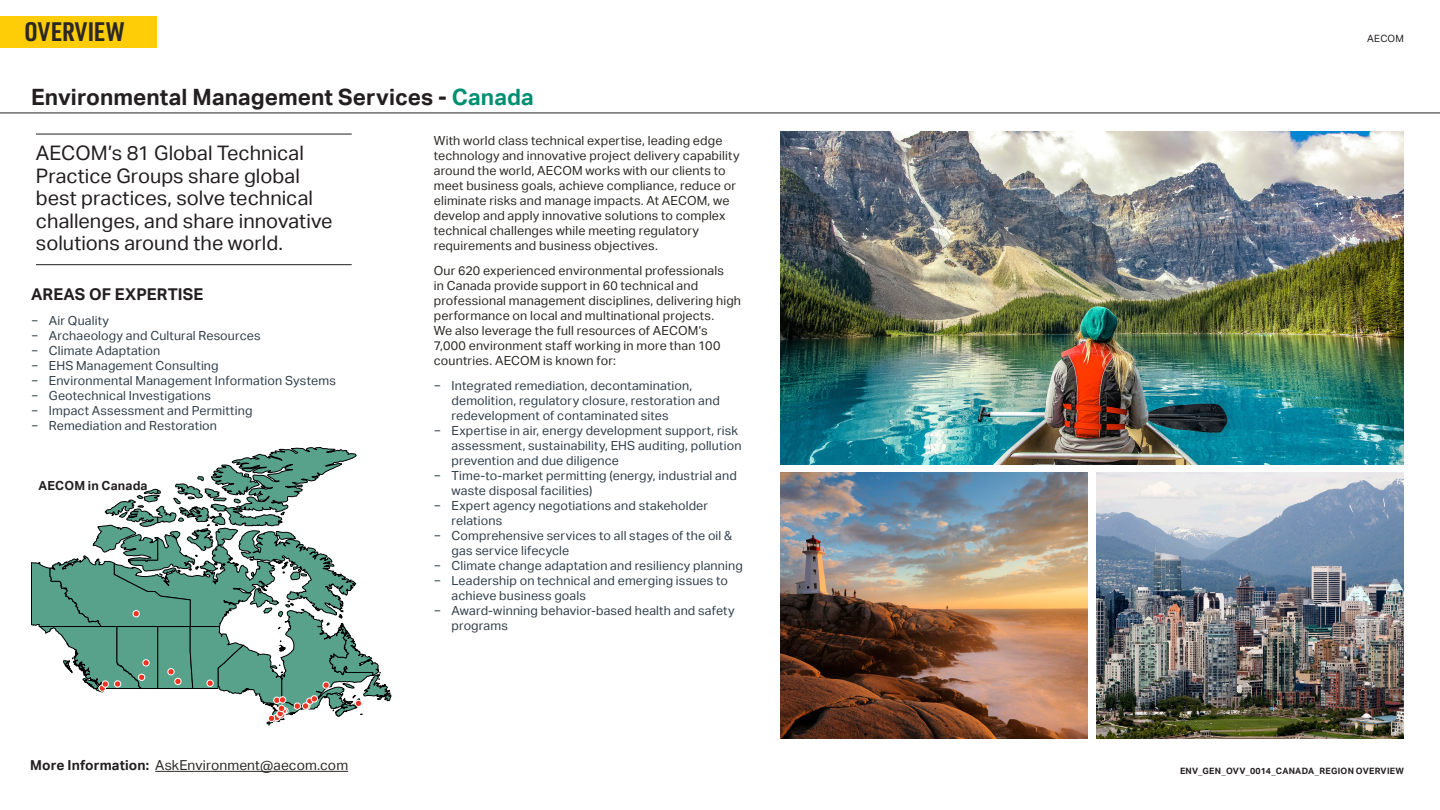
<style>
.page{position:relative;width:1440px;height:810px;background:#fff}
.page>*{position:absolute;margin:0;border:0;box-sizing:border-box;transform-origin:0 0}
.Heading_06_A_Bd_14_1{font:700 26.25px "URWDIN Cond";letter-spacing:.01em;color:#2b2824}
.CV_Heading_Large_A_B{font:700 22.5px "AECOM Sans";letter-spacing:.005em;color:#231f20}
.Intro_Text_02_A_Reg{font:20px/22.5px "AECOM Sans";color:#231f20}
.Heading_08_A_Bd_11_1{font:700 16.25px "AECOM Sans";letter-spacing:.01em;color:#231f20}
.Heading_08_A_Bd_11_1-2{font:13.75px "AECOM Sans";letter-spacing:.005em;color:#2b2824}
.t1{font:12.5px/15px "AECOM Sans";letter-spacing:.015em;color:#303e49}
.MAIN_BODY_TEXT_9_11{font:12.5px/15px "AECOM Sans";letter-spacing:.01em;color:#2b2824}
.Heading_08_A_Bd_12_1{font:700 12.5px "AECOM Sans";letter-spacing:.015em;color:#231f20}
.t2{font:10px "AECOM Sans";letter-spacing:.02em;color:#231f20}
.Page_Number_Right_A{font:700 8.75px "AECOM Sans";letter-spacing:.03em;color:#231f20}
.s1{color:#008f71}
.s2{font-weight:700;color:#231f20}
</style>
<div class="page">
<hr style="left:0;top:113px;width:1440px;height:1px;background:#231f20">
<img style="left:780px;top:132px;width:624px;height:332px">
<hr style="left:155px;top:771px;width:193px;height:1px;background:#2b2824">
<div style="left:0;top:16px;width:157px;height:31px;background:#fecd08"></div>
<hr style="left:36px;top:134px;width:316px;height:1px;background:#231f20">
<hr style="left:36px;top:264px;width:316px;height:1px;background:#231f20">
<svg style="left:154px;top:447px;width:202px;height:42px"></svg>
<svg style="left:31px;top:489px;width:360px;height:236px"></svg>
<img style="left:1097px;top:472px;width:307px;height:267px">
<img style="left:780px;top:472px;width:308px;height:267px">
<p class="Heading_06_A_Bd_14_1" style="left:25px;top:14px;width:101px">OVERVIEW</p>
<p class="CV_Heading_Large_A_B" style="left:31px;top:84px;width:504px">Environmental Management Services - <span class="s1">Canada</span></p>
<p class="Intro_Text_02_A_Reg" style="left:36px;top:142px;width:298px">AECOM’s 81 Global Technical<br>Practice Groups share global best practices, solve technical challenges, and share innovative solutions around the world.</p>
<p class="Heading_08_A_Bd_11_1" style="left:31px;top:285px;width:174px">AREAS OF EXPERTISE</p>
<p class="t1" style="left:31px;top:313px;width:80px">− Air Quality</p>
<p class="t1" style="left:31px;top:328px;width:231px">− Archaeology and Cultural Resources</p>
<p class="t1" style="left:31px;top:343px;width:131px">− Climate Adaptation</p>
<p class="t1" style="left:31px;top:358px;width:189px">− EHS Management Consulting</p>
<p class="t1" style="left:31px;top:373px;width:306px">− Environmental Management Information Systems</p>
<p class="t1" style="left:31px;top:388px;width:181px">− Geotechnical Investigations</p>
<p class="t1" style="left:31px;top:403px;width:223px">− Impact Assessment and Permitting</p>
<p class="t1" style="left:31px;top:418px;width:187px">− Remediation and Restoration</p>
<p class="Heading_08_A_Bd_12_1" style="left:39px;top:478px;width:110px">AECOM in Canada</p>
<p class="Heading_08_A_Bd_11_1-2" style="left:30px;top:757px;width:319px"><span class="s2">More Information:</span> AskEnvironment@aecom.com</p>
<p class="MAIN_BODY_TEXT_9_11" style="left:434px;top:133px;width:307px">With world class technical expertise, leading edge technology and innovative project delivery capability around the world, AECOM works with our clients to meet business goals, achieve compliance, reduce or eliminate risks and manage impacts. At AECOM, we develop and apply innovative solutions to complex technical challenges while meeting regulatory requirements and business objectives.</p>
<p class="MAIN_BODY_TEXT_9_11" style="left:434px;top:263px;width:309px">Our 620 experienced environmental professionals<br>in Canada provide support in 60 technical and professional management disciplines, delivering high performance on local and multinational projects.<br>We also leverage the full resources of AECOM’s 7,000 environment staff working in more than 100 countries. AECOM is known for:</p>
<p class="t1" style="left:452px;top:378px;width:270px;text-indent:-18px">− Integrated remediation, decontamination, demolition, regulatory closure, restoration and redevelopment of contaminated sites</p>
<p class="t1" style="left:452px;top:423px;width:291px;text-indent:-18px">− Expertise in air, energy development support, risk assessment, sustainability, EHS auditing, pollution prevention and due diligence</p>
<p class="t1" style="left:452px;top:468px;width:287px;text-indent:-18px">− Time-to-market permitting (energy, industrial and waste disposal facilities)</p>
<p class="t1" style="left:452px;top:498px;width:258px;text-indent:-18px">− Expert agency negotiations and stakeholder relations</p>
<p class="t1" style="left:452px;top:528px;width:282px;text-indent:-18px">− Comprehensive services to all stages of the oil &amp; gas service lifecycle</p>
<p class="t1" style="left:434px;top:558px;width:311px">− Climate change adaptation and resiliency planning</p>
<p class="t1" style="left:452px;top:573px;width:278px;text-indent:-18px">− Leadership on technical and emerging issues to achieve business goals</p>
<p class="t1" style="left:452px;top:603px;width:285px;text-indent:-18px">− Award-winning behavior-based health and safety programs</p>
<p class="t2" style="left:1367px;top:33px;width:38px">AECOM</p>
<p class="Page_Number_Right_A" style="left:1180px;top:766px;width:225px">ENV_GEN_OVV_0014_CANADA_REGION OVERVIEW</p>
</div>
